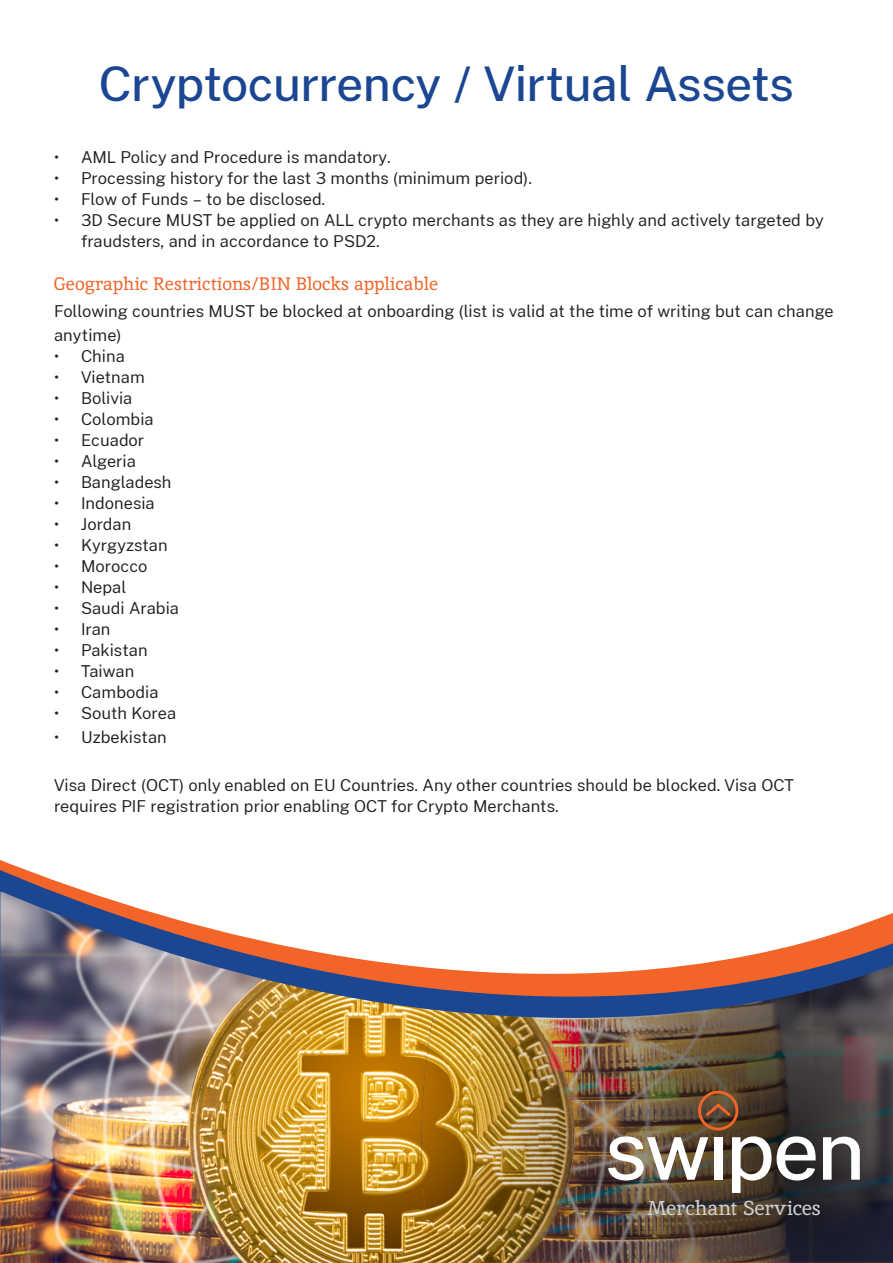
<style>
.page{position:relative;width:893px;height:1263px;background:#fff}
.page>*{position:absolute;margin:0;border:0;box-sizing:border-box;transform-origin:0 0}
.t1{font:500 48px "Cheyenne Sans";letter-spacing:-.015em;color:#1b4692}
.t2{font:20.1px "Inika";letter-spacing:-.02em;color:#d1d2d4}
.t3{font:18px "Inika";color:#f26428}
.t4{font:16.5px/21px "Cheyenne Sans";color:#231f20}
</style>
<div class="page">
<svg style="left:0;top:860px;width:88px;height:32px"></svg>
<img style="left:0;top:892px;width:893px;height:371px">
<img style="left:422px;top:965px;width:471px;height:298px">
<img style="left:608px;top:1136px;width:100px;height:44px">
<div style="left:714px;top:1137px;width:8px;height:43px;background:#fff"></div>
<svg style="left:732px;top:1136px;width:39px;height:57px"></svg>
<svg style="left:777px;top:1136px;width:39px;height:44px"></svg>
<svg style="left:823px;top:1137px;width:37px;height:43px"></svg>
<svg style="left:698px;top:1091px;width:40px;height:39px;background:#7e4c2c"></svg>
<p class="t1" style="left:99px;top:54px;width:696px">Cryptocurrency / Virtual Assets</p>
<p class="t4" style="left:54px;top:146px;width:338px">• AML Policy and Procedure is mandatory.</p>
<p class="t4" style="left:54px;top:167px;width:479px">• Processing history for the last 3 months (minimum period).</p>
<p class="t4" style="left:54px;top:188px;width:273px">• Flow of Funds – to be disclosed.</p>
<p class="t4" style="left:81px;top:209px;width:744px;text-indent:-27px">• 3D Secure MUST be applied on ALL crypto merchants as they are highly and actively targeted by fraudsters, and in accordance to PSD2.</p>
<p class="t3" style="left:54px;top:271px;width:386px">Geographic Restrictions/BIN Blocks applicable</p>
<p class="t4" style="left:54px;top:298px;width:781px;line-height:24px">Following countries MUST be blocked at onboarding (list is valid at the time of writing but can change anytime)</p>
<p class="t4" style="left:54px;top:345px;width:72px">• China</p>
<p class="t4" style="left:54px;top:366px;width:93px">• Vietnam</p>
<p class="t4" style="left:54px;top:387px;width:80px">• Bolivia</p>
<p class="t4" style="left:54px;top:408px;width:101px">• Colombia</p>
<p class="t4" style="left:54px;top:429px;width:92px">• Ecuador</p>
<p class="t4" style="left:54px;top:450px;width:84px">• Algeria</p>
<p class="t4" style="left:54px;top:471px;width:119px">• Bangladesh</p>
<p class="t4" style="left:54px;top:492px;width:102px">• Indonesia</p>
<p class="t4" style="left:54px;top:513px;width:79px">• Jordan</p>
<p class="t4" style="left:54px;top:534px;width:115px">• Kyrgyzstan</p>
<p class="t4" style="left:54px;top:555px;width:95px">• Morocco</p>
<p class="t4" style="left:54px;top:576px;width:74px">• Nepal</p>
<p class="t4" style="left:54px;top:597px;width:127px">• Saudi Arabia</p>
<p class="t4" style="left:54px;top:618px;width:58px">• Iran</p>
<p class="t4" style="left:54px;top:639px;width:95px">• Pakistan</p>
<p class="t4" style="left:54px;top:660px;width:82px">• Taiwan</p>
<p class="t4" style="left:54px;top:681px;width:106px">• Cambodia</p>
<p class="t4" style="left:54px;top:702px;width:124px">• South Korea</p>
<p class="t4" style="left:54px;top:726px;width:114px">• Uzbekistan</p>
<p class="t4" style="left:54px;top:774px;width:741px">Visa Direct (OCT) only enabled on EU Countries. Any other countries should be blocked. Visa OCT requires PIF registration prior enabling OCT for Crypto Merchants.</p>
<p class="t2" style="left:647px;top:1195px;width:175px">Merchant Services</p>
</div>
